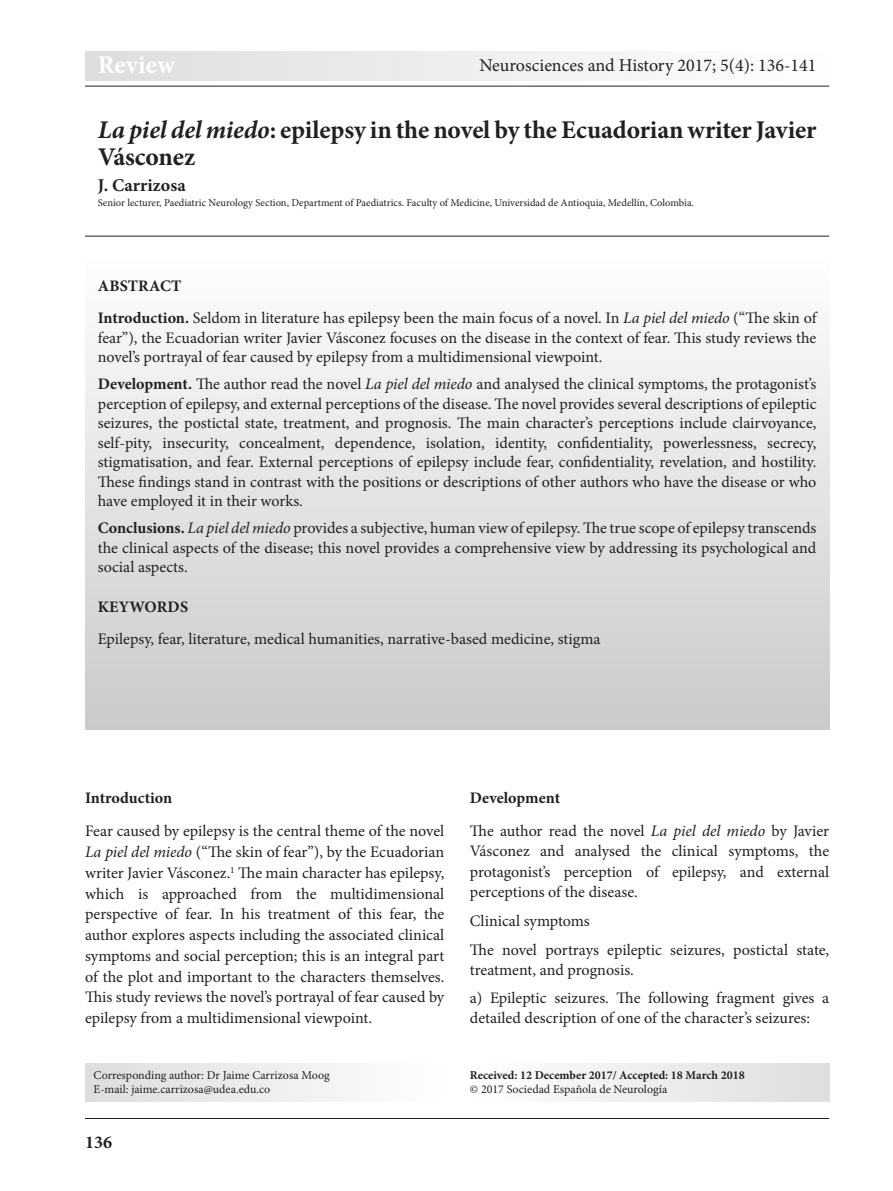
<style>
.page{position:relative;width:893px;height:1191px;background:#fff}
.page>*{position:absolute;margin:0;border:0;box-sizing:border-box;transform-origin:0 0}
.t1{font:700 25.5px/27px "Minion Pro";letter-spacing:-.005em;color:#231f20}
.t2{font:700 25.5px "Minion Pro";letter-spacing:.01em;color:#fff}
.t3{font:18px "Minion Pro";color:#231f20}
.t4{font:700 18px "Minion Pro";color:#231f20}
.t5{font:16.05px/19.5px "Minion Pro";color:#231f20;text-align:justify}
.t6{font:700 16.05px "Minion Pro";color:#231f20}
.t7{font:12px "Minion Pro";color:#231f20}
.t8{font:700 12px "Minion Pro";color:#231f20}
.t9{font:10.5px "Minion Pro";color:#231f20}
.s1{font-style:italic}
.s2{font-weight:700}
</style>
<div class="page">
<hr style="left:85px;top:86px;width:744px;height:1px;background:#231f20">
<hr style="left:85px;top:1118px;width:744px;height:1px;background:#231f20">
<div style="left:85px;top:51px;width:744px;height:30px;background:linear-gradient(to right,#dddedf,#fefefe)"></div>
<div style="left:85px;top:1063px;width:359px;height:38px;background:linear-gradient(to right,#dddedf,#fefefe)"></div>
<div style="left:470px;top:1063px;width:359px;height:38px;background:linear-gradient(to right,#fefefe,#dddedf)"></div>
<hr style="left:85px;top:236px;width:744px;height:1px;background:#231f20">
<div style="left:85px;top:259px;width:744px;height:471px;background:linear-gradient(to bottom,#fefefe,#c9cacb)"></div>
<p class="t2" style="left:98px;top:47px;width:79px">Review</p>
<p class="t3" style="left:479px;top:53px;width:339px">Neurosciences and History 2017; 5(4): 136-141</p>
<p class="t1" style="left:98px;top:116px;width:720px"><span class="s1">La piel del miedo</span>: epilepsy in the novel by the Ecuadorian writer Javier<br>Vásconez</p>
<p class="t4" style="left:98px;top:172px;width:89px">J. Carrizosa</p>
<p class="t9" style="left:98px;top:196px;width:598px">Senior lecturer, Paediatric Neurology Section, Department of Paediatrics. Faculty of Medicine, Universidad de Antioquia, Medellín, Colombia.</p>
<p class="t6" style="left:98px;top:275px;width:85px">ABSTRACT</p>
<p class="t5" style="left:98px;top:309px;width:720px"><span class="s2">Introduction.</span> Seldom in literature has epilepsy been the main focus of a novel. In <span class="s1">La piel del miedo</span> (“The skin of fear”), the Ecuadorian writer Javier Vásconez focuses on the disease in the context of fear. This study reviews the novel’s portrayal of fear caused by epilepsy from a multidimensional viewpoint.</p>
<p class="t5" style="left:98px;top:374px;width:720px"><span class="s2">Development.</span> The author read the novel <span class="s1">La piel del miedo</span> and analysed the clinical symptoms, the protagonist’s perception of epilepsy, and external perceptions of the disease. The novel provides several descriptions of epileptic seizures, the postictal state, treatment, and prognosis. The main character’s perceptions include clairvoyance, self-pity, insecurity, concealment, dependence, isolation, identity, confidentiality, powerlessness, secrecy, stigmatisation, and fear. External perceptions of epilepsy include fear, confidentiality, revelation, and hostility.<br>These findings stand in contrast with the positions or descriptions of other authors who have the disease or who have employed it in their works.</p>
<p class="t5" style="left:98px;top:518px;width:720px"><span class="s2">Conclusions.</span> <span class="s1">La piel del miedo</span> provides a subjective, human view of epilepsy. The true scope of epilepsy transcends the clinical aspects of the disease; this novel provides a comprehensive view by addressing its psychological and social aspects.</p>
<p class="t6" style="left:98px;top:595px;width:92px">KEYWORDS</p>
<p class="t5" style="left:98px;top:629px;width:504px">Epilepsy, fear, literature, medical humanities, narrative-based medicine, stigma</p>
<p class="t6" style="left:85px;top:786px;width:89px">Introduction</p>
<p class="t5" style="left:85px;top:821px;width:361px;line-height:20.7px">Fear caused by epilepsy is the central theme of the novel <span class="s1">La piel del miedo</span> (“The skin of fear”), by the Ecuadorian writer Javier Vásconez.<sup>1</sup> The main character has epilepsy, which is approached from the multidimensional perspective of fear. In his treatment of this fear, the author explores aspects including the associated clinical symptoms and social perception; this is an integral part of the plot and important to the characters themselves.<br>This study reviews the novel’s portrayal of fear caused by epilepsy from a multidimensional viewpoint.</p>
<p class="t7" style="left:94px;top:1066px;width:238px">Corresponding author: Dr Jaime Carrizosa Moog</p>
<p class="t7" style="left:94px;top:1081px;width:178px">E-mail: jaime.carrizosa@udea.edu.co</p>
<p class="t4" style="left:85px;top:1130px;width:28px">136</p>
<p class="t6" style="left:470px;top:786px;width:92px">Development</p>
<p class="t5" style="left:470px;top:820px;width:361px;line-height:20.4px">The author read the novel <span class="s1">La piel del miedo</span> by Javier Vásconez and analysed the clinical symptoms, the protagonist’s perception of epilepsy, and external perceptions of the disease.</p>
<p class="t5" style="left:470px;top:911px;width:121px">Clinical symptoms</p>
<p class="t5" style="left:470px;top:939px;width:361px;line-height:20.4px">The novel portrays epileptic seizures, postictal state, treatment, and prognosis.</p>
<p class="t5" style="left:470px;top:987px;width:361px;line-height:20.4px">a) Epileptic seizures. The following fragment gives a detailed description of one of the character’s seizures:</p>
<p class="t8" style="left:470px;top:1066px;width:276px">Received: 12 December 2017/ Accepted: 18 March 2018</p>
<p class="t7" style="left:470px;top:1081px;width:199px">© 2017 Sociedad Española de Neurología</p>
</div>
